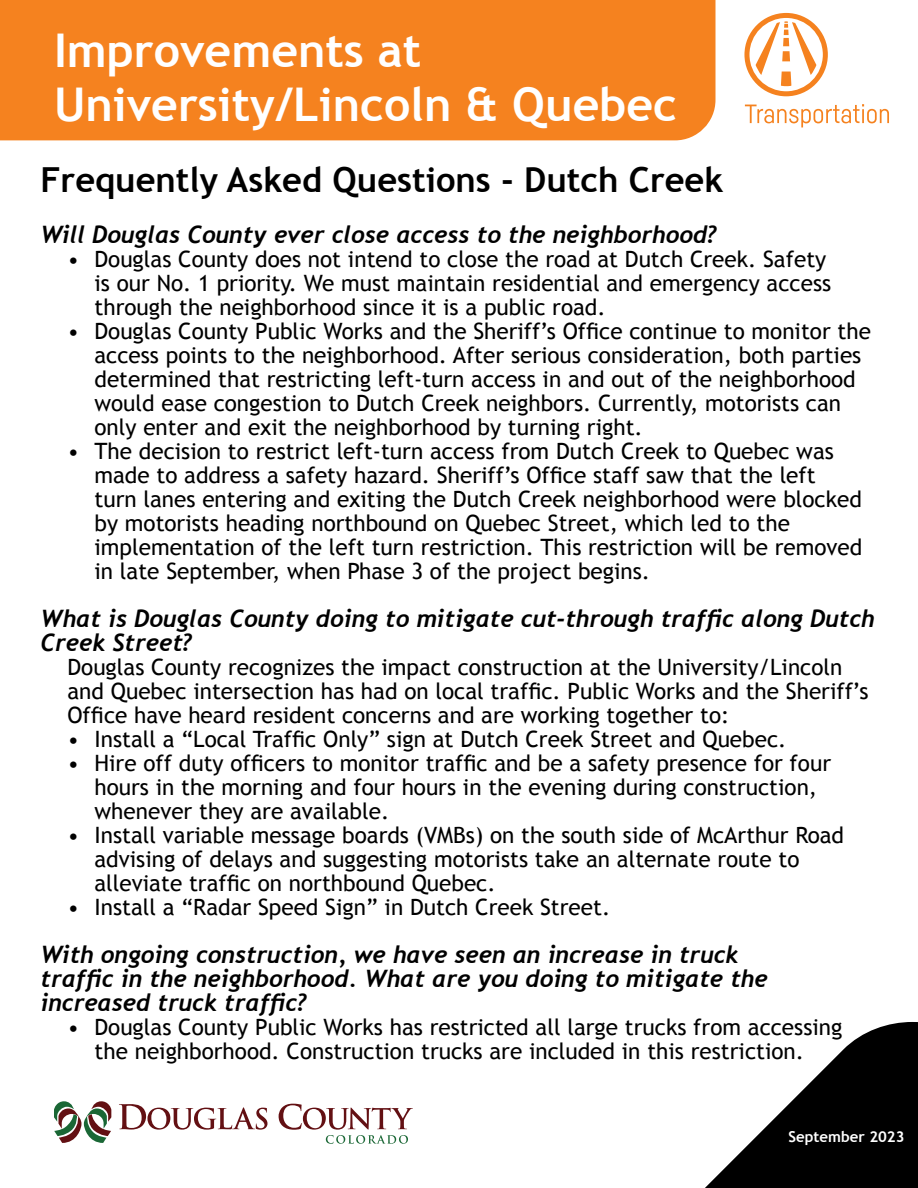
<style>
.page{position:relative;width:918px;height:1188px;background:#fff}
.page>*{position:absolute;margin:0;border:0;box-sizing:border-box;transform-origin:0 0}
.t1{font:700 46.5px/54px "Trebuchet MS";color:#fff}
.t2{font:700 34.5px "Trebuchet MS";color:#000}
.t3{font:italic 700 24px/24px "Trebuchet";color:#000}
.t4{font:22.5px/24px "Trebuchet MS";color:#000}
.t5{font:700 15px "Trebuchet MS";color:#fff}
</style>
<div class="page">
<svg style="left:267px;top:1022px;width:651px;height:166px"></svg>
<div style="left:0;top:0;width:716px;height:140px;background:#f5821f"></div>
<svg style="left:119px;top:1104px;width:148px;height:26px"></svg>
<svg style="left:54px;top:1101px;width:57px;height:42px"></svg>
<svg style="left:279px;top:1104px;width:134px;height:40px"></svg>
<svg style="left:744px;top:13px;width:84px;height:83px"></svg>
<svg style="left:745px;top:104px;width:144px;height:23px"></svg>
<h1 class="t1" style="left:54px;top:23px;width:625px">Improvements at<br>University/Lincoln &amp; Quebec</h1>
<h2 class="t2" style="left:40px;top:158px;width:684px">Frequently Asked Questions - Dutch Creek</h2>
<p class="t3" style="left:40px;top:223px;width:678px">Will Douglas County ever close access to the neighborhood?</p>
<p class="t4" style="left:94px;top:247px;width:738px;text-indent:-27px">• Douglas County does not intend to close the road at Dutch Creek. Safety is our No. 1 priority. We must maintain residential and emergency access through the neighborhood since it is a public road.</p>
<p class="t4" style="left:94px;top:319px;width:778px;text-indent:-27px">• Douglas County Public Works and the Sheriff’s Office continue to monitor the access points to the neighborhood. After serious consideration, both parties determined that restricting left-turn access in and out of the neighborhood would ease congestion to Dutch Creek neighbors. Currently, motorists can only enter and exit the neighborhood by turning right.</p>
<p class="t4" style="left:94px;top:439px;width:769px;text-indent:-27px">• The decision to restrict left-turn access from Dutch Creek to Quebec was made to address a safety hazard. Sheriff’s Office staff saw that the left turn lanes entering and exiting the Dutch Creek neighborhood were blocked by motorists heading northbound on Quebec Street, which led to the implementation of the left turn restriction. This restriction will be removed in late September, when Phase 3 of the project begins.</p>
<p class="t3" style="left:40px;top:607px;width:836px">What is Douglas County doing to mitigate cut-through traffic along Dutch<br>Creek Street?</p>
<p class="t4" style="left:68px;top:655px;width:802px">Douglas County recognizes the impact construction at the University/Lincoln and Quebec intersection has had on local traffic. Public Works and the Sheriff’s<br>Office have heard resident concerns and are working together to:</p>
<p class="t4" style="left:68px;top:727px;width:720px">• Install a “Local Traffic Only” sign at Dutch Creek Street and Quebec.</p>
<p class="t4" style="left:94px;top:751px;width:738px;text-indent:-27px">• Hire off duty officers to monitor traffic and be a safety presence for four hours in the morning and four hours in the evening during construction, whenever they are available.</p>
<p class="t4" style="left:94px;top:823px;width:751px;text-indent:-27px">• Install variable message boards (VMBs) on the south side of McArthur Road advising of delays and suggesting motorists take an alternate route to alleviate traffic on northbound Quebec.</p>
<p class="t4" style="left:68px;top:895px;width:544px">• Install a “Radar Speed Sign” in Dutch Creek Street.</p>
<p class="t3" style="left:40px;top:943px;width:729px">With ongoing construction, we have seen an increase in truck traffic in the neighborhood. What are you doing to mitigate the increased truck traffic?</p>
<p class="t4" style="left:68px;top:1015px;width:776px;text-align:center">• Douglas County Public Works has restricted all large trucks from accessing the neighborhood. Construction trucks are included in this restriction.</p>
<p class="t5" style="left:789px;top:1127px;width:117px">September 2023</p>
</div>
